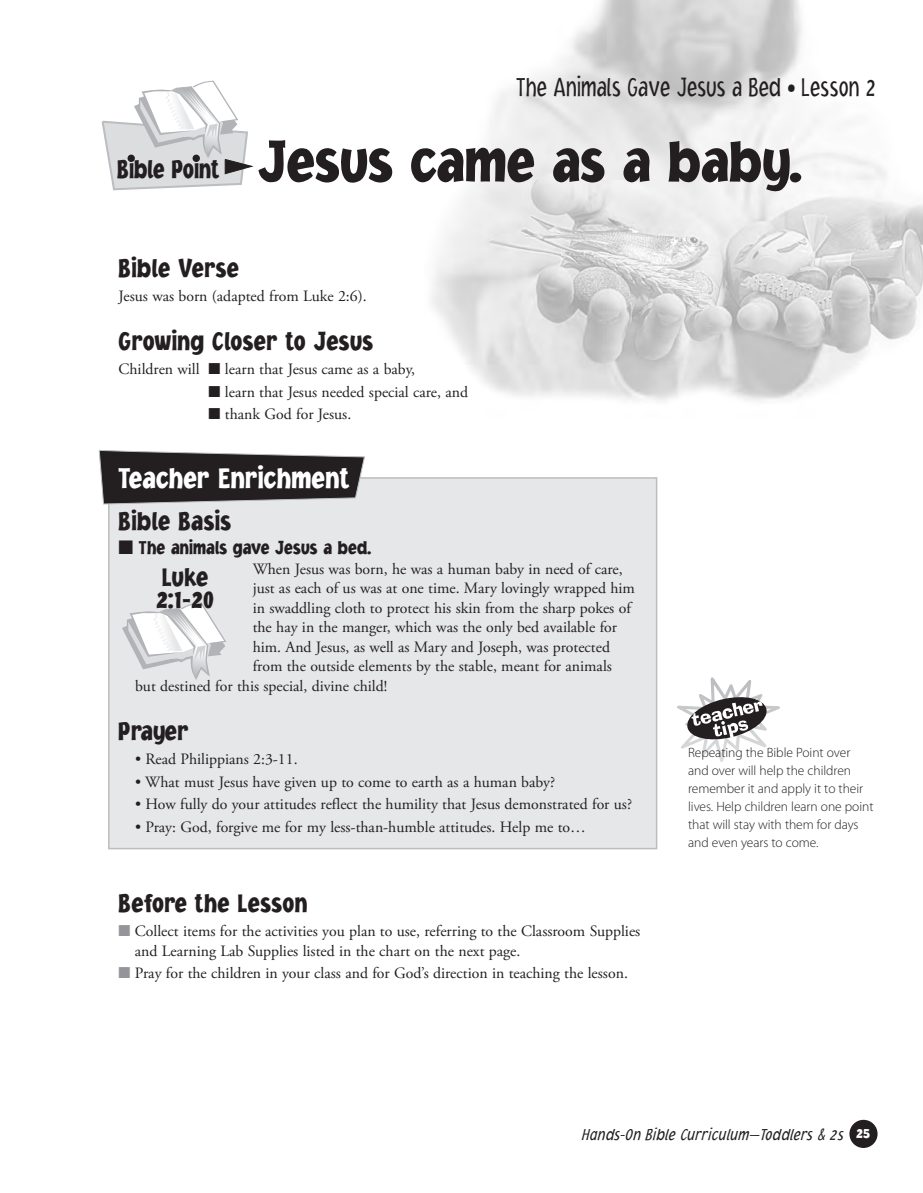
<style>
.page{position:relative;width:923px;height:1193px;background:#fff}
.page>*{position:absolute;margin:0;border:0;box-sizing:border-box;transform-origin:0 0}
.Lesson_title{font:900 60px "Jacoby Cond ICG";color:#231f20}
.Tch_Enrich_Head{font:900 30px "Jacoby Cond ICG";letter-spacing:.01em;color:#fff;scale:.95 1}
.Lesson_Subheads{font:900 27px/22.5px "Jacoby Cond ICG";letter-spacing:.015em;color:#231f20;scale:.95 1}
.LessonStart_Header{font:300 27px "Jacoby Cond ICG";letter-spacing:-.02em;color:#231f20;scale:.9 1}
.Lesson_Subheads-2{font:900 27px "Jacoby Cond ICG";letter-spacing:.015em;color:#231f20;scale:.9 1}
.Tch_Enrich_13pt_sub{font:900 19.5px "Jacoby Cond ICG";letter-spacing:.01em;color:#231f20;scale:.95 1}
.t1{font:italic 300 16.5px "Jacoby Cond ICG";color:#231f20}
.Tch_Enrich_paragraph{font:15.75px "Adobe Garamond Pro";color:#231f20}
.Normal_FL{font:15.75px/19.5px "Adobe Garamond Pro";color:#231f20}
.Tip_text{font:300 13.5px/18px "Myriad Pro";letter-spacing:-.005em;color:#231f20}
.s1{color:#939598}
.s2{font-weight:900;font-style:normal;font-size:15px;color:#fff}
</style>
<div class="page">
<img style="left:432px;top:0;width:490px;height:401px">
<div style="left:108px;top:477px;width:549px;height:372px;background:#e6e7e9;border:2px solid #bcbdc0"></div>
<svg style="left:99px;top:450px;width:266px;height:54px;background:#444142"></svg>
<svg style="left:677px;top:677px;width:103px;height:85px"></svg>
<svg style="left:101px;top:81px;width:152px;height:110px"></svg>
<svg style="left:122px;top:602px;width:104px;height:78px"></svg>
<div style="left:849px;top:1119px;width:28px;height:28px;background:#231f20;border-radius:50%"></div>
<p class="Lesson_Subheads-2" style="left:117px;top:153px;width:115px">Bible Point</p>
<p class="LessonStart_Header" style="left:515px;top:71px;width:401px">The Animals Gave Jesus a Bed • Lesson 2</p>
<p class="Lesson_title" style="left:258px;top:124px;width:546px">Jesus came as a baby.</p>
<p class="Lesson_Subheads" style="left:118px;top:256px;width:128px">Bible Verse</p>
<p class="Normal_FL" style="left:118px;top:286px;width:250px">Jesus was born (adapted from Luke 2:6).</p>
<p class="Lesson_Subheads" style="left:118px;top:329px;width:269px">Growing Closer to Jesus</p>
<p class="Normal_FL" style="left:118px;top:360px;width:298px">Children will ■ learn that Jesus came as a baby,</p>
<p class="Normal_FL" style="left:208px;top:382px;width:261px">■ learn that Jesus needed special care, and</p>
<p class="Normal_FL" style="left:208px;top:405px;width:144px">■ thank God for Jesus.</p>
<p class="Tch_Enrich_Head" style="left:118px;top:460px;width:245px">Teacher Enrichment</p>
<p class="Lesson_Subheads" style="left:118px;top:509px;width:120px">Bible Basis</p>
<p class="Tch_Enrich_13pt_sub" style="left:118px;top:536px;width:268px">■ The animals gave Jesus a bed.</p>
<p class="Tch_Enrich_paragraph" style="left:253px;top:559px;width:371px">When Jesus was born, he was a human baby in need of care,</p>
<p class="Tch_Enrich_paragraph" style="left:253px;top:579px;width:383px">just as each of us was at one time. Mary lovingly wrapped him</p>
<p class="Tch_Enrich_paragraph" style="left:253px;top:598px;width:380px">in swaddling cloth to protect his skin from the sharp pokes of</p>
<p class="Tch_Enrich_paragraph" style="left:253px;top:618px;width:366px">the hay in the manger, which was the only bed available for</p>
<p class="Tch_Enrich_paragraph" style="left:253px;top:637px;width:359px">him. And Jesus, as well as Mary and Joseph, was protected</p>
<p class="Tch_Enrich_paragraph" style="left:253px;top:657px;width:361px">from the outside elements by the stable, meant for animals</p>
<p class="Tch_Enrich_paragraph" style="left:135px;top:676px;width:254px">but destined for this special, divine child!</p>
<p class="Lesson_Subheads" style="left:118px;top:719px;width:75px">Prayer</p>
<p class="Tch_Enrich_paragraph" style="left:135px;top:750px;width:164px">• Read Philippians 2:3-11.</p>
<p class="Tch_Enrich_paragraph" style="left:135px;top:772px;width:421px">• What must Jesus have given up to come to earth as a human baby?</p>
<p class="Tch_Enrich_paragraph" style="left:135px;top:795px;width:498px">• How fully do your attitudes reflect the humility that Jesus demonstrated for us?</p>
<p class="Tch_Enrich_paragraph" style="left:135px;top:817px;width:452px">• Pray: God, forgive me for my less-than-humble attitudes. Help me to…</p>
<p class="Lesson_Subheads" style="left:156px;top:565px;width:63px">Luke<br>2:1-20</p>
<p class="Lesson_Subheads" style="left:118px;top:891px;width:200px">Before the Lesson</p>
<p class="Normal_FL" style="left:135px;top:922px;width:507px;text-indent:-16px"><span class="s1">■</span> Collect items for the activities you plan to use, referring to the Classroom Supplies and Learning Lab Supplies listed in the chart on the next page.</p>
<p class="Normal_FL" style="left:118px;top:964px;width:511px"><span class="s1">■</span> Pray for the children in your class and for God’s direction in teaching the lesson.</p>
<p class="Tip_text" style="left:688px;top:744px;width:187px">Repeating the Bible Point over and over will help the children remember it and apply it to their lives. Help children learn one point that will stay with them for days and even years to come.</p>
<p class="t1" style="left:582px;top:1125px;width:289px">Hands-On Bible Curriculum—Toddlers &amp; 2s <span class="s2">25</span></p>
</div>
